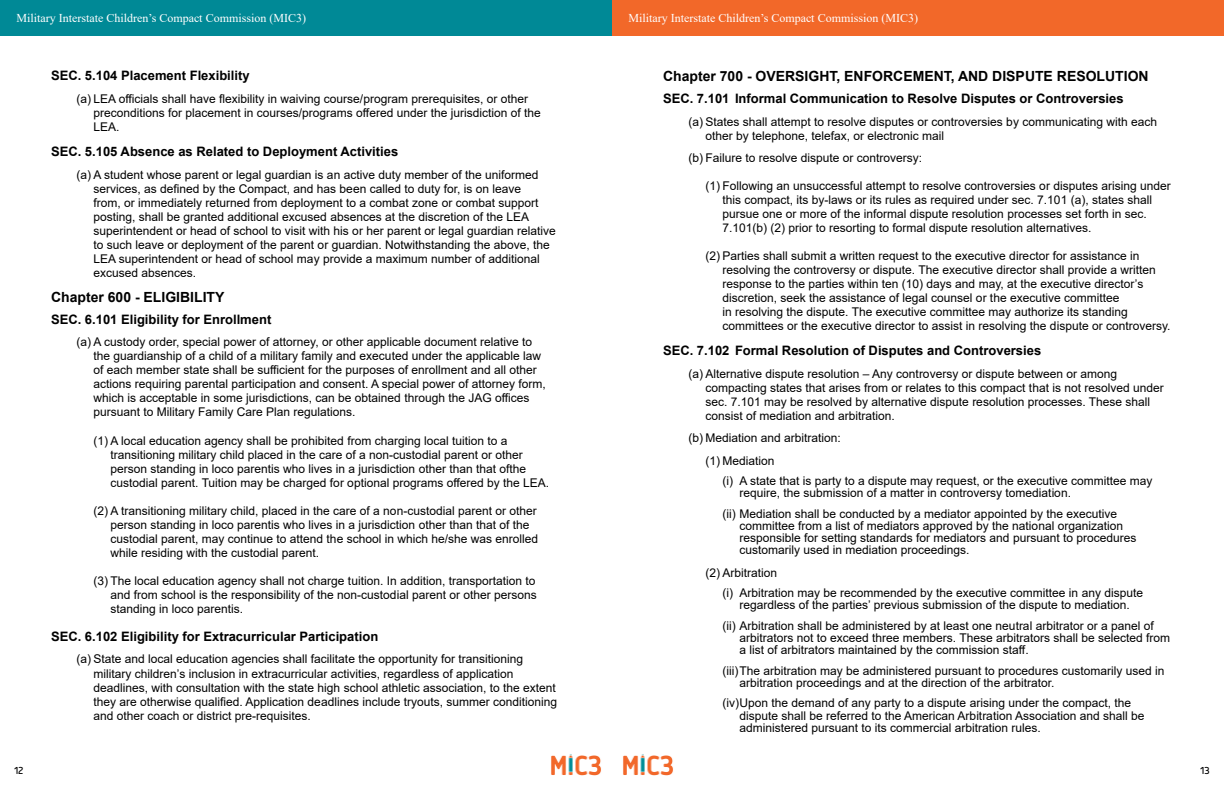
<style>
.page{position:relative;width:1224px;height:792px;background:#fff}
.page>*{position:absolute;margin:0;border:0;box-sizing:border-box;transform-origin:0 0}
.t1{font:700 14px "Arial";color:#000}
.t2{font:700 13px "Arial";color:#000}
.t3{font:12px/14px "Arial";color:#000}
.t4{font:12px "Times New Roman";color:#fff}
.t5{font:12px "Delm";color:#000}
</style>
<div class="page">
<div style="left:0;top:0;width:612px;height:36px;background:#008996"></div>
<div style="left:612px;top:0;width:612px;height:36px;background:#f26829"></div>
<img style="left:551px;top:754px;width:50px;height:22px">
<img style="left:623px;top:754px;width:50px;height:22px">
<p class="t4" style="left:16px;top:9px;width:291px">Military Interstate Children’s Compact Commission (MIC3)</p>
<p class="t4" style="left:628px;top:9px;width:291px">Military Interstate Children’s Compact Commission (MIC3)</p>
<p class="t5" style="left:14px;top:763px;width:11px">12</p>
<p class="t2" style="left:51px;top:67px;width:200px">SEC. 5.104 Placement Flexibility</p>
<p class="t3" style="left:94px;top:92px;width:449px;text-indent:-17px">(a) LEA officials shall have flexibility in waiving course/program prerequisites, or other preconditions for placement in courses/programs offered under the jurisdiction of the<br>LEA.</p>
<p class="t2" style="left:51px;top:143px;width:349px">SEC. 5.105 Absence as Related to Deployment Activities</p>
<p class="t3" style="left:94px;top:167px;width:464px;text-indent:-17px">(a) A student whose parent or legal guardian is an active duty member of the uniformed services, as defined by the Compact, and has been called to duty for, is on leave<br>from, or immediately returned from deployment to a combat zone or combat support posting, shall be granted additional excused absences at the discretion of the LEA superintendent or head of school to visit with his or her parent or legal guardian relative to such leave or deployment of the parent or guardian. Notwithstanding the above, the LEA superintendent or head of school may provide a maximum number of additional excused absences.</p>
<p class="t1" style="left:51px;top:287px;width:175px">Chapter 600 - ELIGIBILITY</p>
<p class="t2" style="left:51px;top:310px;width:222px">SEC. 6.101 Eligibility for Enrollment</p>
<p class="t3" style="left:94px;top:335px;width:454px;text-indent:-17px">(a) A custody order, special power of attorney, or other applicable document relative to the guardianship of a child of a military family and executed under the applicable law of each member state shall be sufficient for the purposes of enrollment and all other actions requiring parental participation and consent. A special power of attorney form, which is acceptable in some jurisdictions, can be obtained through the JAG offices pursuant to Military Family Care Plan regulations.</p>
<p class="t3" style="left:111px;top:433px;width:440px;text-indent:-17px">(1) A local education agency shall be prohibited from charging local tuition to a transitioning military child placed in the care of a non-custodial parent or other person standing in loco parentis who lives in a jurisdiction other than that ofthe custodial parent. Tuition may be charged for optional programs offered by the LEA.</p>
<p class="t3" style="left:111px;top:503px;width:429px;text-indent:-17px">(2) A transitioning military child, placed in the care of a non-custodial parent or other person standing in loco parentis who lives in a jurisdiction other than that of the custodial parent, may continue to attend the school in which he/she was enrolled while residing with the custodial parent.</p>
<p class="t3" style="left:111px;top:573px;width:428px;text-align:justify;text-indent:-17px">(3) The local education agency shall not charge tuition. In addition, transportation to and from school is the responsibility of the non-custodial parent or other persons standing in loco parentis.</p>
<p class="t2" style="left:51px;top:627px;width:329px">SEC. 6.102 Eligibility for Extracurricular Participation</p>
<p class="t3" style="left:94px;top:652px;width:465px;text-indent:-17px">(a) State and local education agencies shall facilitate the opportunity for transitioning military children’s inclusion in extracurricular activities, regardless of application deadlines, with consultation with the state high school athletic association, to the extent they are otherwise qualified. Application deadlines include tryouts, summer conditioning and other coach or district pre-requisites.</p>
<p class="t1" style="left:663px;top:66px;width:487px">Chapter 700 - OVERSIGHT, ENFORCEMENT, AND DISPUTE RESOLUTION</p>
<p class="t2" style="left:663px;top:89px;width:462px">SEC. 7.101 Informal Communication to Resolve Disputes or Controversies</p>
<p class="t3" style="left:706px;top:114px;width:453px;text-indent:-17px">(a) States shall attempt to resolve disputes or controversies by communicating with each other by telephone, telefax, or electronic mail</p>
<p class="t3" style="left:689px;top:151px;width:235px">(b) Failure to resolve dispute or controversy:</p>
<p class="t3" style="left:723px;top:179px;width:450px;text-indent:-17px">(1) Following an unsuccessful attempt to resolve controversies or disputes arising under this compact, its by-laws or its rules as required under sec. 7.101 (a), states shall pursue one or more of the informal dispute resolution processes set forth in sec.<br>7.101(b) (2) prior to resorting to formal dispute resolution alternatives.</p>
<p class="t3" style="left:723px;top:249px;width:449px;text-indent:-17px">(2) Parties shall submit a written request to the executive director for assistance in resolving the controversy or dispute. The executive director shall provide a written response to the parties within ten (10) days and may, at the executive director’s discretion, seek the assistance of legal counsel or the executive committee<br>in resolving the dispute. The executive committee may authorize its standing committees or the executive director to assist in resolving the dispute or controversy.</p>
<p class="t2" style="left:663px;top:341px;width:380px">SEC. 7.102 Formal Resolution of Disputes and Controversies</p>
<p class="t3" style="left:706px;top:366px;width:460px;text-indent:-17px">(a) Alternative dispute resolution – Any controversy or dispute between or among compacting states that arises from or relates to this compact that is not resolved under sec. 7.101 may be resolved by alternative dispute resolution processes. These shall consist of mediation and arbitration.</p>
<p class="t3" style="left:706px;top:427px;width:137px;line-height:22.5px;text-indent:-17px">(b) Mediation and arbitration: (1) Mediation</p>
<p class="t3" style="left:740px;top:475px;width:414px;line-height:12.1px;text-indent:-17px">(i) A state that is party to a dispute may request, or the executive committee may require, the submission of a matter in controversy tomediation.</p>
<p class="t3" style="left:740px;top:508px;width:398px;line-height:12.1px;text-indent:-17px">(ii) Mediation shall be conducted by a mediator appointed by the executive committee from a list of mediators approved by the national organization responsible for setting standards for mediators and pursuant to procedures customarily used in mediation proceedings.</p>
<p class="t3" style="left:723px;top:562px;width:422px;line-height:20.6px;text-indent:-17px">(2) Arbitration<br>(i) Arbitration may be recommended by the executive committee in any dispute</p>
<p class="t3" style="left:723px;top:595px;width:433px;line-height:20.6px;text-align:center">regardless of the parties’ previous submission of the dispute to mediation.<br>(ii) Arbitration shall be administered by at least one neutral arbitrator or a panel of</p>
<p class="t3" style="left:740px;top:632px;width:432px;line-height:12.1px">arbitrators not to exceed three members. These arbitrators shall be selected from a list of arbitrators maintained by the commission staff.</p>
<p class="t3" style="left:740px;top:664px;width:426px;line-height:12.1px;text-indent:-17px">(iii)The arbitration may be administered pursuant to procedures customarily used in arbitration proceedings and at the direction of the arbitrator.</p>
<p class="t3" style="left:740px;top:697px;width:406px;line-height:12.1px;text-indent:-17px">(iv)Upon the demand of any party to a dispute arising under the compact, the dispute shall be referred to the American Arbitration Association and shall be administered pursuant to its commercial arbitration rules.</p>
<p class="t5" style="left:1201px;top:763px;width:11px">13</p>
</div>
